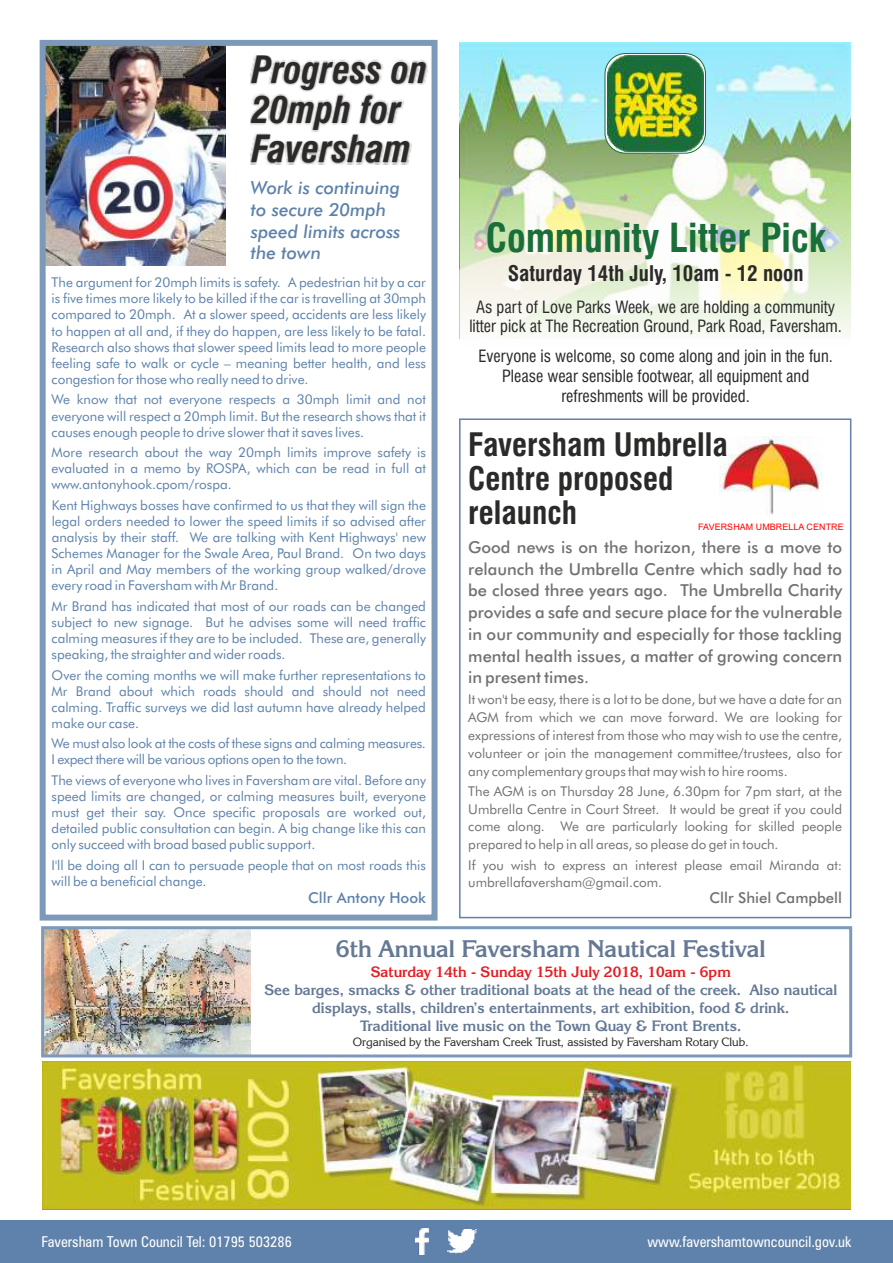
<style>
.page{position:relative;width:893px;height:1263px;background:#fff}
.page>*{position:absolute;margin:0;border:0;box-sizing:border-box;transform-origin:0 0}
.t1{font:700 condensed 39px "Swiss 721 BT";color:#1a6e39}
.t2{font:italic 700 condensed 36.45px/39.6px "Swiss 721 BT";color:#2b2a29}
.t3{font:700 condensed 31.5px/67.9px "Swiss 721 BT";color:#2b2a29}
.t4{font:700 24px "Korinna IT Cby BT";color:#657994}
.t5{font:700 condensed 21px "Swiss 721 BT";color:#2b2a29}
.t6{font:italic 500 18px/21.6px "Futura BT";color:#5e82ab}
.t7{font:500 16.5px/21.8px "Futura BT";color:#727271;text-align:justify}
.t8{font:condensed 16.5px/19.8px "Swiss 721 BT";color:#2b2a29;text-align:center}
.t9{font:700 15px/18px "Korinna IT Cby BT";color:#657994;text-align:center}
.t10{font:condensed 15px "Zurich BT";color:#fefefe}
.t11{font:700 15px "Korinna IT Cby BT";color:#e31e24}
.t12{font:500 15px "Futura BT";color:#727271}
.t13{font:500 15px "Futura BT";color:#5e82ab}
.t14{font:13.5px/16.2px "Futura BT";color:#5e82ab;text-align:justify}
.t15{font:13.5px/17.9px "Futura BT";color:#727271;text-align:justify}
.t16{font:13.5px/16.2px "Futura BT";letter-spacing:-.02em;color:#5e82ab}
.t17{font:12px "Korinna IT Cby BT";color:#2b2a29}
.t18{font:8.85px "Arial";letter-spacing:.01em;color:#f00}
</style>
<div class="page">
<img style="left:719px;top:437px;width:104px;height:78px">
<div style="left:0;top:1220px;width:893px;height:43px;background:#5e82ab"></div>
<img style="left:448px;top:1229px;width:29px;height:25px">
<img style="left:415px;top:1229px;width:14px;height:25px">
<img style="left:47px;top:47px;width:179px;height:219px">
<div style="left:40px;top:40px;width:398px;height:880px;border:6px solid #7d99ba"></div>
<img style="left:250px;top:55px;width:177px;height:109px">
<svg style="left:460px;top:43px;width:391px;height:294px"></svg>
<img style="left:607px;top:55px;width:96px;height:97px">
<div style="left:605px;top:53px;width:101px;height:101px;border:1px solid #1a6e39;border-radius:20px"></div>
<img style="left:43px;top:1062px;width:808px;height:147px">
<img style="left:45px;top:930px;width:206px;height:123px">
<div style="left:41px;top:926px;width:811px;height:131px;border:3px solid #7d99ba"></div>
<h2 class="t2" style="left:252px;top:54px;width:177px">Progress on<br>20mph for<br>Faversham</h2>
<h3 class="t6" style="left:251px;top:179px;width:151px">Work is continuing to secure 20mph speed limits across the town</h3>
<p class="t14" style="left:52px;top:275px;width:376px">The argument for 20mph limits is safety. A pedestrian hit by a car is five times more likely to be killed if the car is travelling at 30mph compared to 20mph. At a slower speed, accidents are less likely to happen at all and, if they do happen, are less likely to be fatal.<br>Research also shows that slower speed limits lead to more people feeling safe to walk or cycle – meaning better health, and less congestion for those who really need to drive.</p>
<p class="t14" style="left:52px;top:393px;width:376px">We know that not everyone respects a 30mph limit and not everyone will respect a 20mph limit. But the research shows that it causes enough people to drive slower that it saves lives.</p>
<p class="t14" style="left:52px;top:445px;width:376px">More research about the way 20mph limits improve safety is evaluated in a memo by ROSPA, which can be read in full at www.antonyhook.cpom/rospa.</p>
<p class="t14" style="left:52px;top:498px;width:376px">Kent Highways bosses have confirmed to us that they will sign the legal orders needed to lower the speed limits if so advised after analysis by their staff. We are talking with Kent Highways' new Schemes Manager for the Swale Area, Paul Brand. On two days in April and May members of the working group walked/drove every road in Faversham with Mr Brand.</p>
<p class="t14" style="left:52px;top:599px;width:376px">Mr Brand has indicated that most of our roads can be changed subject to new signage. But he advises some will need traffic calming measures if they are to be included. These are, generally speaking, the straighter and wider roads.</p>
<p class="t14" style="left:52px;top:668px;width:376px">Over the coming months we will make further representations to Mr Brand about which roads should and should not need calming. Traffic surveys we did last autumn have already helped make our case.</p>
<p class="t16" style="left:52px;top:737px;width:376px">We must also look at the costs of these signs and calming measures.<br>I expect there will be various options open to the town.</p>
<p class="t14" style="left:52px;top:773px;width:376px">The views of everyone who lives in Faversham are vital. Before any speed limits are changed, or calming measures built, everyone must get their say. Once specific proposals are worked out, detailed public consultation can begin. A big change like this can only succeed with broad based public support.</p>
<p class="t14" style="left:52px;top:858px;width:376px">I'll be doing all I can to persuade people that on most roads this will be a beneficial change.</p>
<p class="t13" style="left:308px;top:892px;width:119px">Cllr Antony Hook</p>
<h1 class="t1" style="left:486px;top:222px;width:341px">Community Litter Pick</h1>
<h3 class="t5" style="left:508px;top:265px;width:297px">Saturday 14th July, 10am - 12 noon</h3>
<p class="t8" style="left:469px;top:298px;width:374px">As part of Love Parks Week, we are holding a community litter pick at The Recreation Ground, Park Road, Faversham.</p>
<p class="t8" style="left:478px;top:348px;width:356px">Everyone is welcome, so come along and join in the fun.<br>Please wear sensible footwear, all equipment and refreshments will be provided.</p>
<h3 class="t3" style="left:468px;top:413px;width:261px">Faversham Umbrella relaunch</h3>
<h3 class="t3" style="left:468px;top:447px;width:207px">Centre proposed</h3>
<p class="t18" style="left:698px;top:523px;width:147px">FAVERSHAM UMBRELLA CENTRE</p>
<p class="t7" style="left:468px;top:538px;width:375px">Good news is on the horizon, there is a move to relaunch the Umbrella Centre which sadly had to be closed three years ago. The Umbrella Charity provides a safe and secure place for the vulnerable in our community and especially for those tackling mental health issues, a matter of growing concern in present times.</p>
<p class="t15" style="left:468px;top:692px;width:375px">It won't be easy, there is a lot to be done, but we have a date for an AGM from which we can move forward. We are looking for expressions of interest from those who may wish to use the centre, volunteer or join the management committee/trustees, also for any complementary groups that may wish to hire rooms.</p>
<p class="t15" style="left:468px;top:783px;width:375px">The AGM is on Thursday 28 June, 6.30pm for 7pm start, at the Umbrella Centre in Court Street. It would be great if you could come along. We are particularly looking for skilled people prepared to help in all areas, so please do get in touch.</p>
<p class="t15" style="left:468px;top:857px;width:375px">If you wish to express an interest please email Miranda at: umbrellafaversham@gmail.com.</p>
<p class="t12" style="left:709px;top:892px;width:134px">Cllr Shiel Campbell</p>
<h3 class="t4" style="left:336px;top:939px;width:431px">6th Annual Faversham Nautical Festival</h3>
<p class="t11" style="left:371px;top:966px;width:362px">Saturday 14th - Sunday 15th July 2018, 10am - 6pm</p>
<p class="t9" style="left:264px;top:982px;width:574px">See barges, smacks &amp; other traditional boats at the head of the creek. Also nautical displays, stalls, children’s entertainments, art exhibition, food &amp; drink.</p>
<p class="t17" style="left:353px;top:1037px;width:397px">Organised by the Faversham Creek Trust, assisted by Faversham Rotary Club.</p>
<p class="t9" style="left:360px;top:1018px;width:383px">Traditional live music on the Town Quay &amp; Front Brents.</p>
<p class="t10" style="left:42px;top:1236px;width:252px">Faversham Town Council Tel: 01795 503286</p>
<p class="t10" style="left:647px;top:1236px;width:206px">www.favershamtowncouncil.gov.uk</p>
</div>
